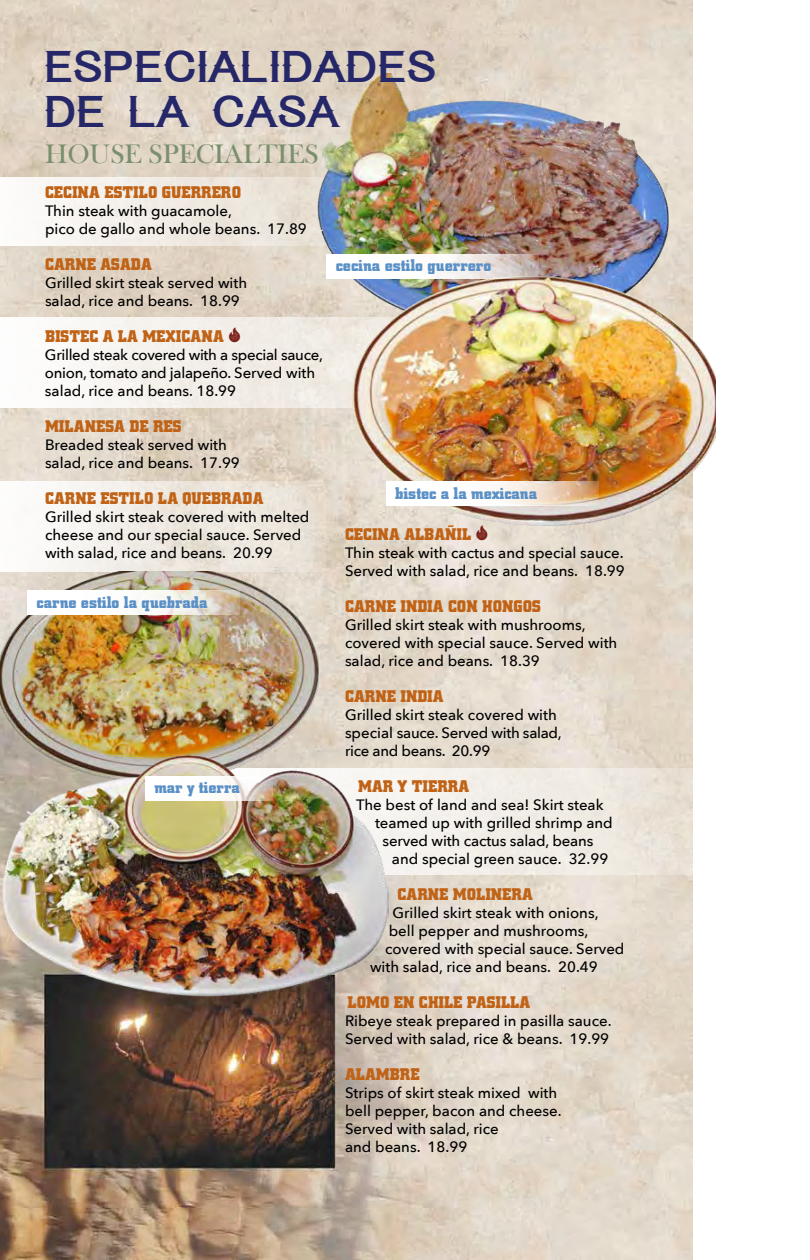
<style>
.page{position:relative;width:810px;height:1260px;background:#fff}
.page>*{position:absolute;margin:0;border:0;box-sizing:border-box;transform-origin:0 0}
.t1{font:37.5px "Tequila Sunrise";letter-spacing:.05em;color:#252769}
.t2{font:27.5px "Bask Old Face";color:#7a8f6d}
.t3{font:700 17.5px "City D";color:#c06316}
.t4{font:700 17.5px "City D";color:#5a90c6}
.t5{font:500 15px/18px "Avenir Next";color:#000}
.t6{font:500 15px/18px "Avenir Next";letter-spacing:-.02em;color:#000}
.s1{font-family:"Veneer Extras";font-weight:400;font-size:20px;color:#791e16}
</style>
<div class="page">
<img style="left:0;top:0;width:693px;height:1260px">
<svg style="left:0;top:177px;width:295px;height:68px;fill:#f3ede7"></svg>
<div style="left:0;top:481px;width:326px;height:91px;background:linear-gradient(to right,#fcfbfa,#e5dccf)"></div>
<svg style="left:0;top:317px;width:335px;height:91px;fill:#f5f1ec"></svg>
<svg style="left:388px;top:769px;width:305px;height:106px;background:#f0ebe3"></svg>
<img style="left:295px;top:74px;width:380px;height:266px">
<img style="left:335px;top:270px;width:380px;height:266px">
<img style="left:0;top:572px;width:318px;height:171px">
<img style="left:0;top:743px;width:388px;height:262px">
<svg style="left:326px;top:254px;width:213px;height:25px"></svg>
<svg style="left:386px;top:481px;width:213px;height:25px"></svg>
<svg style="left:27px;top:591px;width:213px;height:25px"></svg>
<svg style="left:145px;top:776px;width:128px;height:25px"></svg>
<h1 class="t1" style="left:45px;top:45px;width:392px">ESPECIALIDADES</h1>
<h1 class="t1" style="left:45px;top:90px;width:294px">DE LA CASA</h1>
<h2 class="t2" style="left:45px;top:139px;width:275px">HOUSE SPECIALTIES</h2>
<p class="t3" style="left:45px;top:183px;width:198px">CECINA ESTILO GUERRERO</p>
<p class="t5" style="left:45px;top:202px;width:263px">Thin steak with guacamole,<br>pico de gallo and whole beans. 17.89</p>
<p class="t3" style="left:45px;top:255px;width:108px">CARNE ASADA</p>
<p class="t5" style="left:45px;top:274px;width:204px">Grilled skirt steak served with salad, rice and beans. 18.99</p>
<p class="t3" style="left:45px;top:327px;width:198px">BISTEC A LA MEXICANA <span class="s1">h</span></p>
<p class="t6" style="left:45px;top:346px;width:280px">Grilled steak covered with a special sauce, onion, tomato and jalapeño. Served with salad, rice and beans. 18.99</p>
<p class="t3" style="left:45px;top:417px;width:138px">MILANESA DE RES</p>
<p class="t5" style="left:45px;top:436px;width:196px">Breaded steak served with salad, rice and beans. 17.99</p>
<p class="t3" style="left:45px;top:489px;width:220px">CARNE ESTILO LA QUEBRADA</p>
<p class="t5" style="left:45px;top:508px;width:266px">Grilled skirt steak covered with melted cheese and our special sauce. Served with salad, rice and beans. 20.99</p>
<p class="t4" style="left:37px;top:593px;width:173px">carne estilo la quebrada</p>
<p class="t4" style="left:154px;top:778px;width:87px">mar y tierra</p>
<p class="t4" style="left:336px;top:256px;width:157px">cecina estilo guerrero</p>
<p class="t4" style="left:395px;top:483px;width:143px">bistec a la mexicana</p>
<p class="t3" style="left:345px;top:525px;width:145px">CECINA ALBAÑIL <span class="s1">h</span></p>
<p class="t5" style="left:345px;top:544px;width:281px">Thin steak with cactus and special sauce.<br>Served with salad, rice and beans. 18.99</p>
<p class="t3" style="left:345px;top:597px;width:197px">CARNE INDIA CON HONGOS</p>
<p class="t5" style="left:345px;top:616px;width:274px">Grilled skirt steak with mushrooms, covered with special sauce. Served with salad, rice and beans. 18.39</p>
<p class="t3" style="left:345px;top:687px;width:100px">CARNE INDIA</p>
<p class="t5" style="left:345px;top:706px;width:218px">Grilled skirt steak covered with special sauce. Served with salad, rice and beans. 20.99</p>
<p class="t3" style="left:358px;top:777px;width:113px">MAR Y TIERRA</p>
<p class="t5" style="left:356px;top:796px;width:249px">The best of land and sea! Skirt steak</p>
<p class="t5" style="left:375px;top:814px;width:239px">teamed up with grilled shrimp and</p>
<p class="t5" style="left:382px;top:832px;width:213px">served with cactus salad, beans</p>
<p class="t5" style="left:392px;top:850px;width:218px">and special green sauce. 32.99</p>
<p class="t3" style="left:398px;top:885px;width:137px">CARNE MOLINERA</p>
<p class="t5" style="left:392px;top:904px;width:208px">Grilled skirt steak with onions,</p>
<p class="t5" style="left:389px;top:922px;width:201px">bell pepper and mushrooms,</p>
<p class="t5" style="left:385px;top:940px;width:241px">covered with special sauce. Served</p>
<p class="t5" style="left:370px;top:958px;width:229px">with salad, rice and beans. 20.49</p>
<p class="t3" style="left:348px;top:993px;width:184px">LOMO EN CHILE PASILLA</p>
<p class="t5" style="left:345px;top:1012px;width:268px">Ribeye steak prepared in pasilla sauce.<br>Served with salad, rice &amp; beans. 19.99</p>
<p class="t3" style="left:345px;top:1065px;width:76px">ALAMBRE</p>
<p class="t5" style="left:345px;top:1084px;width:218px">Strips of skirt steak mixed with bell pepper, bacon and cheese.<br>Served with salad, rice<br>and beans. 18.99</p>
</div>
